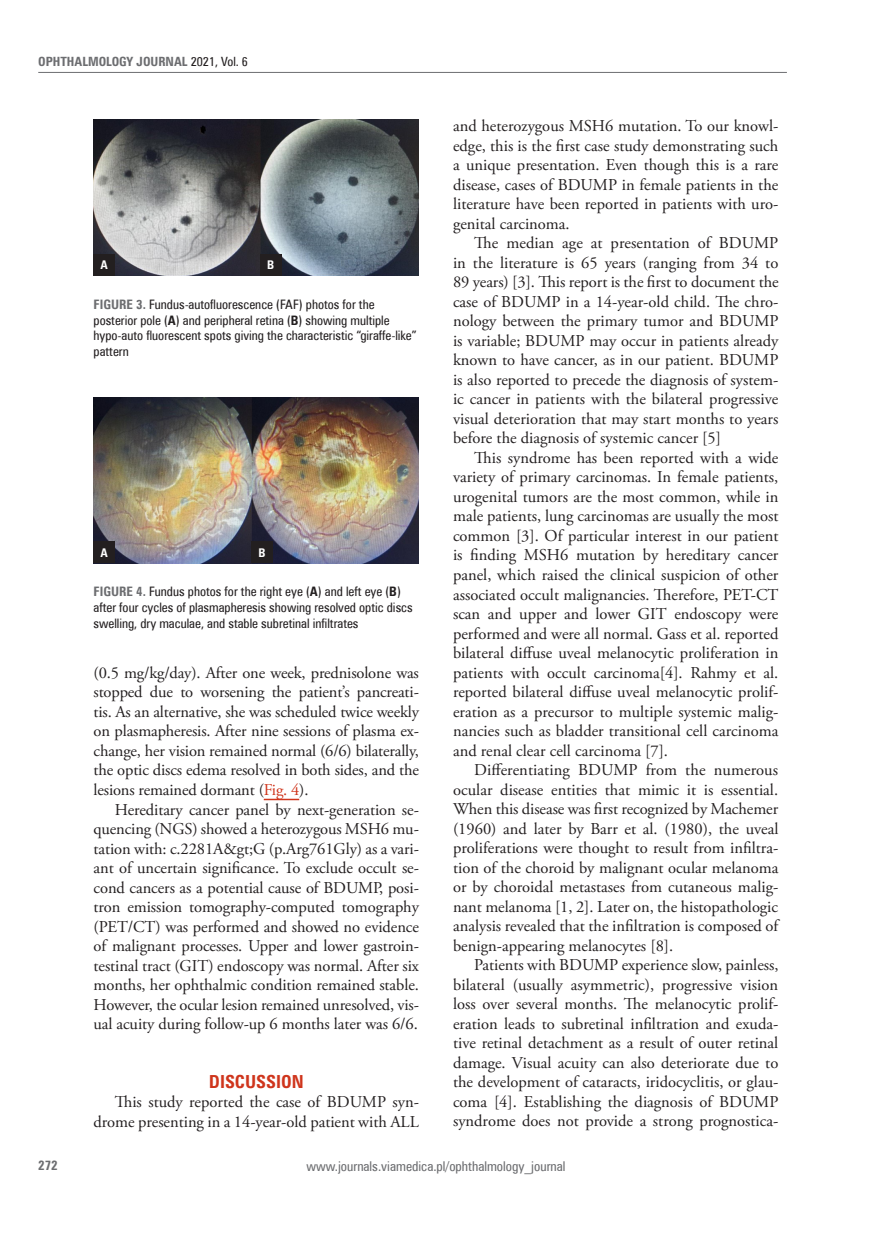
<style>
.page{position:relative;width:872px;height:1234px;background:#fff}
.page>*{position:absolute;margin:0;border:0;box-sizing:border-box;transform-origin:0 0}
.t1{font:700 18px "Zurich Cn EU";color:#cf351c}
.t2{font:16.5px/19.5px "Adobe Garamond Pro";color:#231f20;text-align:justify}
.t3{font:13.5px "Zurich Cn EU";color:#6c6d70}
.t4{font:700 13.2px "Zurich Cn EU";color:#6c6d70}
.t5{font:13.05px/15.6px "Zurich Cn EU";color:#231f20}
.t6{font:700 12.75px "Zurich Cn EU";color:#6c6d70}
.t7{font:700 12px "Zurich Cn EU";color:#fff}
.s1{font-weight:400;color:#231f20}
.s2{font-weight:700;color:#6c6d70}
.s3{font-weight:700}
.s4{color:#cf351c}
</style>
<div class="page">
<hr style="left:38px;top:72px;width:749px;height:1px;background:#6c6d70">
<hr style="left:264px;top:798px;width:35px;height:2px;background:#cf351c">
<img style="left:94px;top:119px;width:325px;height:156px">
<div style="left:94px;top:254px;width:21px;height:21px;background:#231f20"></div>
<div style="left:260px;top:254px;width:21px;height:21px;background:#231f20"></div>
<img style="left:94px;top:397px;width:325px;height:166px">
<div style="left:94px;top:541px;width:21px;height:22px;background:#231f20"></div>
<div style="left:251px;top:541px;width:22px;height:22px;background:#231f20"></div>
<p class="t6" style="left:38px;top:53px;width:211px">OPHTHALMOLOGY JOURNAL <span class="s1">2021, Vol. 6</span></p>
<p class="t7" style="left:100px;top:257px;width:9px">A</p>
<p class="t7" style="left:267px;top:257px;width:9px">B</p>
<p class="t5" style="left:94px;top:296px;width:324px"><span class="s2">FIGURE 3.</span> Fundus-autofluorescence (FAF) photos for the posterior pole (<span class="s3">A</span>) and peripheral retina (<span class="s3">B</span>) showing multiple hypo-auto fluorescent spots giving the characteristic “giraffe-like” pattern</p>
<p class="t7" style="left:100px;top:545px;width:9px">A</p>
<p class="t7" style="left:259px;top:545px;width:9px">B</p>
<p class="t5" style="left:94px;top:583px;width:321px"><span class="s2">FIGURE 4.</span> Fundus photos for the right eye (<span class="s3">A</span>) and left eye (<span class="s3">B</span>) after four cycles of plasmapheresis showing resolved optic discs swelling, dry maculae, and stable subretinal infiltrates</p>
<p class="t2" style="left:94px;top:663px;width:327px">(0.5 mg/kg/day). After one week, prednisolone was stopped due to worsening the patient’s pancreati&shy;tis. As an alternative, she was scheduled twice weekly on plasmapheresis. After nine sessions of plasma ex&shy;change, her vision remained normal (6/6) bilaterally, the optic discs edema resolved in both sides, and the lesions remained dormant (<span class="s4">Fig. 4</span>).</p>
<p class="t2" style="left:94px;top:800px;width:327px;text-indent:21px">Hereditary cancer panel by next-generation se&shy;quencing (NGS) showed a heterozygous MSH6 mu&shy;tation with: c.2281A&amp;gt;G (p.Arg761Gly) as a vari&shy;ant of uncertain significance. To exclude occult se&shy;cond cancers as a potential cause of BDUMP, posi&shy;tron emission tomography-computed tomography (PET/CT) was performed and showed no evidence of malignant processes. Upper and lower gastroin&shy;testinal tract (GIT) endoscopy was normal. After six months, her ophthalmic condition remained stable.<br>However, the ocular lesion remained unresolved, vis&shy;ual acuity during follow-up 6 months later was 6/6.</p>
<p class="t1" style="left:209px;top:1069px;width:96px">DISCUSSION</p>
<p class="t2" style="left:94px;top:1092px;width:327px;text-align:right">This study reported the case of BDUMP syn&shy;drome presenting in a 14-year-old patient with ALL</p>
<p class="t2" style="left:453px;top:117px;width:327px">and heterozygous MSH6 mutation. To our knowl&shy;edge, this is the first case study demonstrating such a unique presentation. Even though this is a rare disease, cases of BDUMP in female patients in the literature have been reported in patients with uro&shy;genital carcinoma.</p>
<p class="t2" style="left:453px;top:234px;width:327px;text-indent:21px">The median age at presentation of BDUMP in the literature is 65 years (ranging from 34 to 89 years) [3]. This report is the first to document the case of BDUMP in a 14-year-old child. The chro&shy;nology between the primary tumor and BDUMP is variable; BDUMP may occur in patients already known to have cancer, as in our patient. BDUMP is also reported to precede the diagnosis of system&shy;ic cancer in patients with the bilateral progressive visual deterioration that may start months to years before the diagnosis of systemic cancer [5]</p>
<p class="t2" style="left:453px;top:448px;width:327px;text-indent:21px">This syndrome has been reported with a wide variety of primary carcinomas. In female patients, urogenital tumors are the most common, while in male patients, lung carcinomas are usually the most common [3]. Of particular interest in our patient is finding MSH6 mutation by hereditary cancer panel, which raised the clinical suspicion of other associated occult malignancies. Therefore, PET-CT scan and upper and lower GIT endoscopy were performed and were all normal. Gass et al. reported bilateral diffuse uveal melanocytic proliferation in patients with occult carcinoma[4]. Rahmy et al. reported bilateral diffuse uveal melanocytic prolif&shy;eration as a precursor to multiple systemic malig&shy;nancies such as bladder transitional cell carcinoma and renal clear cell carcinoma [7].</p>
<p class="t2" style="left:453px;top:760px;width:327px;text-indent:21px">Differentiating BDUMP from the numerous ocular disease entities that mimic it is essential.<br>When this disease was first recognized by Machemer (1960) and later by Barr et al. (1980), the uveal proliferations were thought to result from infiltra&shy;tion of the choroid by malignant ocular melanoma or by choroidal metastases from cutaneous malig&shy;nant melanoma [1, 2]. Later on, the histopathologic analysis revealed that the infiltration is composed of benign-appearing melanocytes [8].</p>
<p class="t2" style="left:453px;top:955px;width:327px;text-indent:21px">Patients with BDUMP experience slow, painless, bilateral (usually asymmetric), progressive vision loss over several months. The melanocytic prolif&shy;eration leads to subretinal infiltration and exuda&shy;tive retinal detachment as a result of outer retinal damage. Visual acuity can also deteriorate due to the development of cataracts, iridocyclitis, or glau&shy;coma [4]. Establishing the diagnosis of BDUMP syndrome does not provide a strong prognostica-</p>
<p class="t4" style="left:38px;top:1157px;width:21px">272</p>
<p class="t3" style="left:306px;top:1157px;width:260px">www.journals.viamedica.pl/ophthalmology_journal</p>
</div>
